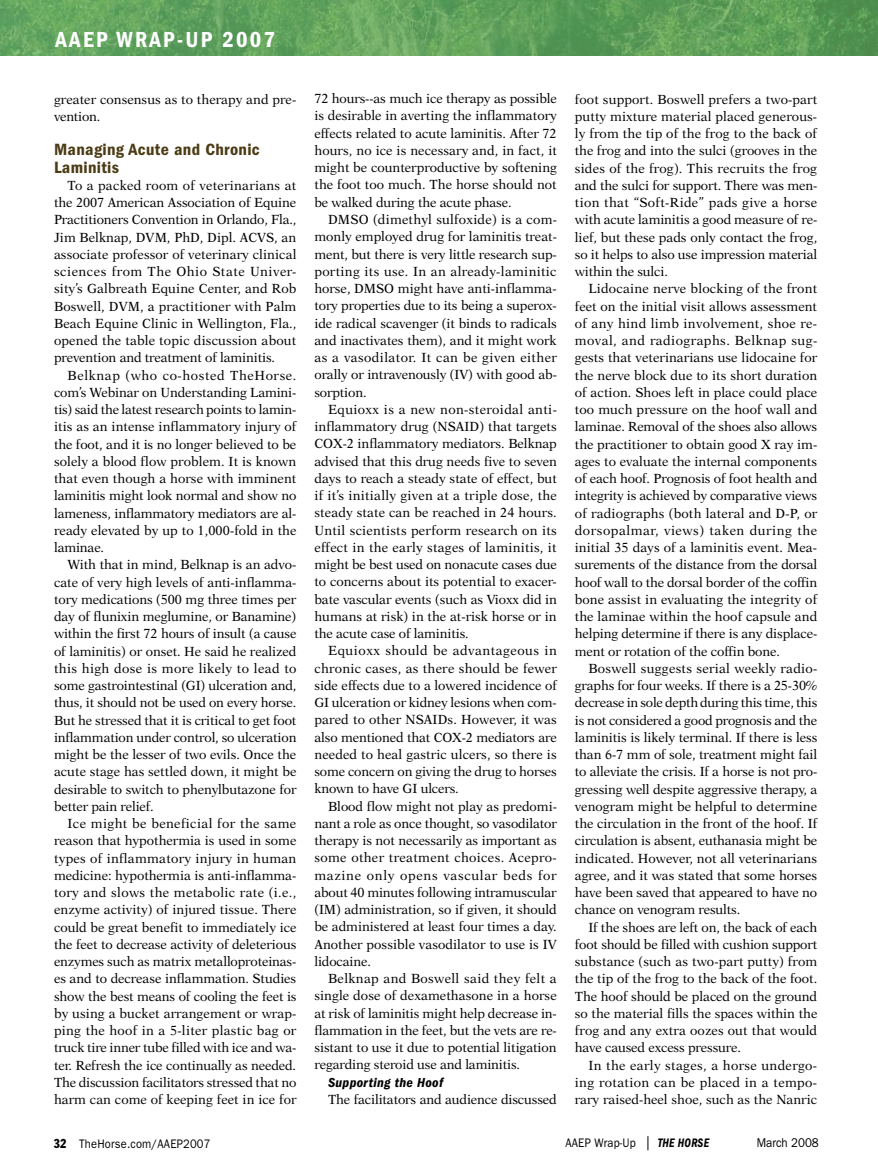
<style>
.page{position:relative;width:878px;height:1175px;background:#fff}
.page>*{position:absolute;margin:0;border:0;box-sizing:border-box;transform-origin:0 0}
.t1{font:22.5px "ITC Franklin Gothic Std Dm Cd";letter-spacing:.1em;color:#fff}
.t2{font:16.8px/17.2px "ITC Franklin Gothic Std Dm Cd";letter-spacing:.02em;color:#4b3c15;scale:1.05 1}
.t3{font:13.5px "ITC Franklin Gothic Std Dm Cd It";letter-spacing:.02em;color:#000;scale:1.05 1}
.t4{font:13.35px/17.2px "New Aster LT Std";letter-spacing:-.01em;color:#000;text-align:justify;scale:.96 1}
.t5{font:12.75px "ITC Franklin Gothic Std";color:#000;scale:.9 1}
.t6{font:12.75px "ITC Franklin Gothic Std Dm Cd It";letter-spacing:.02em;color:#000;scale:.9 1}
.t7{font:12.3px "ITC Franklin Gothic Std";letter-spacing:.015em;color:#000;scale:.9 1}
.s1{font-family:"Franklin Gothic Std";font-stretch:condensed;font-size:12.75px}
</style>
<div class="page">
<svg style="left:647px;top:1136px;width:1px;height:14px"></svg>
<img style="left:0;top:0;width:877px;height:56px">
<svg style="left:877px;top:0;width:1px;height:56px"></svg>
<h1 class="t1" style="left:56px;top:26px;width:221px">AAEP WRAP-UP 2007</h1>
<p class="t4" style="left:54px;top:90px;width:254px">greater consensus as to therapy and pre&shy;vention.</p>
<p class="t2" style="left:54px;top:141px;width:197px">Managing Acute and Chronic<br>Laminitis</p>
<p class="t4" style="left:54px;top:177px;width:254px;text-indent:14px">To a packed room of veterinarians at the 2007 American Association of Equine Practitioners Convention in Orlando, Fla., Jim Belknap, DVM, PhD, Dipl. ACVS, an associate professor of veterinary clinical sciences from The Ohio State Univer&shy;sity’s Galbreath Equine Center, and Rob Boswell, DVM, a practitioner with Palm Beach Equine Clinic in Wellington, Fla., opened the table topic discussion about prevention and treatment of laminitis.</p>
<p class="t4" style="left:54px;top:366px;width:254px;text-indent:14px">Belknap (who co-hosted TheHorse. com’s Webinar on Understanding Lamini&shy;tis) said the latest research points to lamin&shy;itis as an intense inflammatory injury of the foot, and it is no longer believed to be solely a blood flow problem. It is known that even though a horse with imminent laminitis might look normal and show no lameness, inflammatory mediators are al&shy;ready elevated by up to 1,000-fold in the laminae.</p>
<p class="t4" style="left:54px;top:556px;width:254px;text-indent:14px">With that in mind, Belknap is an advo&shy;cate of very high levels of anti-inflamma&shy;tory medications (500 mg three times per day of flunixin meglumine, or Banamine) within the first 72 hours of insult (a cause of laminitis) or onset. He said he realized this high dose is more likely to lead to some gastrointestinal (GI) ulceration and, thus, it should not be used on every horse.<br>But he stressed that it is critical to get foot inflammation under control, so ulceration might be the lesser of two evils. Once the acute stage has settled down, it might be desirable to switch to phenylbutazone for better pain relief.</p>
<p class="t4" style="left:54px;top:815px;width:254px;text-indent:14px">Ice might be beneficial for the same reason that hypothermia is used in some types of inflammatory injury in human medicine: hypothermia is anti-inflamma&shy;tory and slows the metabolic rate (i.e., enzyme activity) of injured tissue. There could be great benefit to immediately ice the feet to decrease activity of deleterious enzymes such as matrix metalloproteinas&shy;es and to decrease inflammation. Studies show the best means of cooling the feet is by using a bucket arrangement or wrap&shy;ping the hoof in a 5-liter plastic bag or truck tire inner tube filled with ice and wa&shy;ter. Refresh the ice continually as needed.<br>The discussion facilitators stressed that no harm can come of keeping feet in ice for</p>
<p class="t4" style="left:314px;top:90px;width:254px">72 hours--as much ice therapy as possible is desirable in averting the inflammatory effects related to acute laminitis. After 72 hours, no ice is necessary and, in fact, it might be counterproductive by softening the foot too much. The horse should not be walked during the acute phase.</p>
<p class="t4" style="left:314px;top:211px;width:254px;text-indent:14px">DMSO (dimethyl sulfoxide) is a com&shy;monly employed drug for laminitis treat&shy;ment, but there is very little research sup&shy;porting its use. In an already-laminitic horse, DMSO might have anti-inflamma&shy;tory properties due to its being a superox&shy;ide radical scavenger (it binds to radicals and inactivates them), and it might work as a vasodilator. It can be given either orally or intravenously (IV) with good ab&shy;sorption.</p>
<p class="t4" style="left:314px;top:400px;width:254px;text-indent:14px">Equioxx is a new non-steroidal anti&shy;inflammatory drug (NSAID) that targets COX-2 inflammatory mediators. Belknap advised that this drug needs five to seven days to reach a steady state of effect, but if it’s initially given at a triple dose, the steady state can be reached in 24 hours.<br>Until scientists perform research on its effect in the early stages of laminitis, it might be best used on nonacute cases due to concerns about its potential to exacer&shy;bate vascular events (such as Vioxx did in humans at risk) in the at-risk horse or in the acute case of laminitis.</p>
<p class="t4" style="left:314px;top:642px;width:254px;text-indent:14px">Equioxx should be advantageous in chronic cases, as there should be fewer side effects due to a lowered incidence of GI ulceration or kidney lesions when com&shy;pared to other NSAIDs. However, it was also mentioned that COX-2 mediators are needed to heal gastric ulcers, so there is some concern on giving the drug to horses known to have GI ulcers.</p>
<p class="t4" style="left:314px;top:797px;width:254px;text-indent:14px">Blood flow might not play as predomi&shy;nant a role as once thought, so vasodilator therapy is not necessarily as important as some other treatment choices. Acepro&shy;mazine only opens vascular beds for about 40 minutes following intramuscular (IM) administration, so if given, it should be administered at least four times a day.<br>Another possible vasodilator to use is IV lidocaine.</p>
<p class="t4" style="left:314px;top:969px;width:254px;text-indent:14px">Belknap and Boswell said they felt a single dose of dexamethasone in a horse at risk of laminitis might help decrease in&shy;flammation in the feet, but the vets are re&shy;sistant to use it due to potential litigation regarding steroid use and laminitis.</p>
<p class="t3" style="left:328px;top:1075px;width:111px">Supporting the Hoof</p>
<p class="t4" style="left:328px;top:1091px;width:240px">The facilitators and audience discussed</p>
<p class="t4" style="left:575px;top:90px;width:254px">foot support. Boswell prefers a two-part putty mixture material placed generous&shy;ly from the tip of the frog to the back of the frog and into the sulci (grooves in the sides of the frog). This recruits the frog and the sulci for support. There was men&shy;tion that “Soft-Ride” pads give a horse with acute laminitis a good measure of re&shy;lief, but these pads only contact the frog, so it helps to also use impression material within the sulci.</p>
<p class="t4" style="left:575px;top:280px;width:254px;text-indent:14px">Lidocaine nerve blocking of the front feet on the initial visit allows assessment of any hind limb involvement, shoe re&shy;moval, and radiographs. Belknap sug&shy;gests that veterinarians use lidocaine for the nerve block due to its short duration of action. Shoes left in place could place too much pressure on the hoof wall and laminae. Removal of the shoes also allows the practitioner to obtain good X ray im&shy;ages to evaluate the internal components of each hoof. Prognosis of foot health and integrity is achieved by comparative views of radiographs (both lateral and D-P, or dorsopalmar, views) taken during the initial 35 days of a laminitis event. Mea&shy;surements of the distance from the dorsal hoof wall to the dorsal border of the coffin bone assist in evaluating the integrity of the laminae within the hoof capsule and helping determine if there is any displace&shy;ment or rotation of the coffin bone.</p>
<p class="t4" style="left:575px;top:659px;width:254px;text-indent:14px">Boswell suggests serial weekly radio&shy;graphs for four weeks. If there is a 25-30% decrease in sole depth during this time, this is not considered a good prognosis and the laminitis is likely terminal. If there is less than 6-7 mm of sole, treatment might fail to alleviate the crisis. If a horse is not pro&shy;gressing well despite aggressive therapy, a venogram might be helpful to determine the circulation in the front of the hoof. If circulation is absent, euthanasia might be indicated. However, not all veterinarians agree, and it was stated that some horses have been saved that appeared to have no chance on venogram results.</p>
<p class="t4" style="left:575px;top:918px;width:254px;text-indent:14px">If the shoes are left on, the back of each foot should be filled with cushion support substance (such as two-part putty) from the tip of the frog to the back of the foot.<br>The hoof should be placed on the ground so the material fills the spaces within the frog and any extra oozes out that would have caused excess pressure.</p>
<p class="t4" style="left:575px;top:1056px;width:254px;text-indent:14px">In the early stages, a horse undergo&shy;ing rotation can be placed in a tempo&shy;rary raised-heel shoe, such as the Nanric</p>
<p class="t7" style="left:54px;top:1136px;width:175px"><span class="s1">32</span> TheHorse.com/AAEP2007</p>
<p class="t7" style="left:565px;top:1135px;width:80px">AAEP Wrap-Up</p>
<p class="t6" style="left:657px;top:1135px;width:59px">The Horse</p>
<p class="t5" style="left:756px;top:1135px;width:70px">March 2008</p>
</div>
